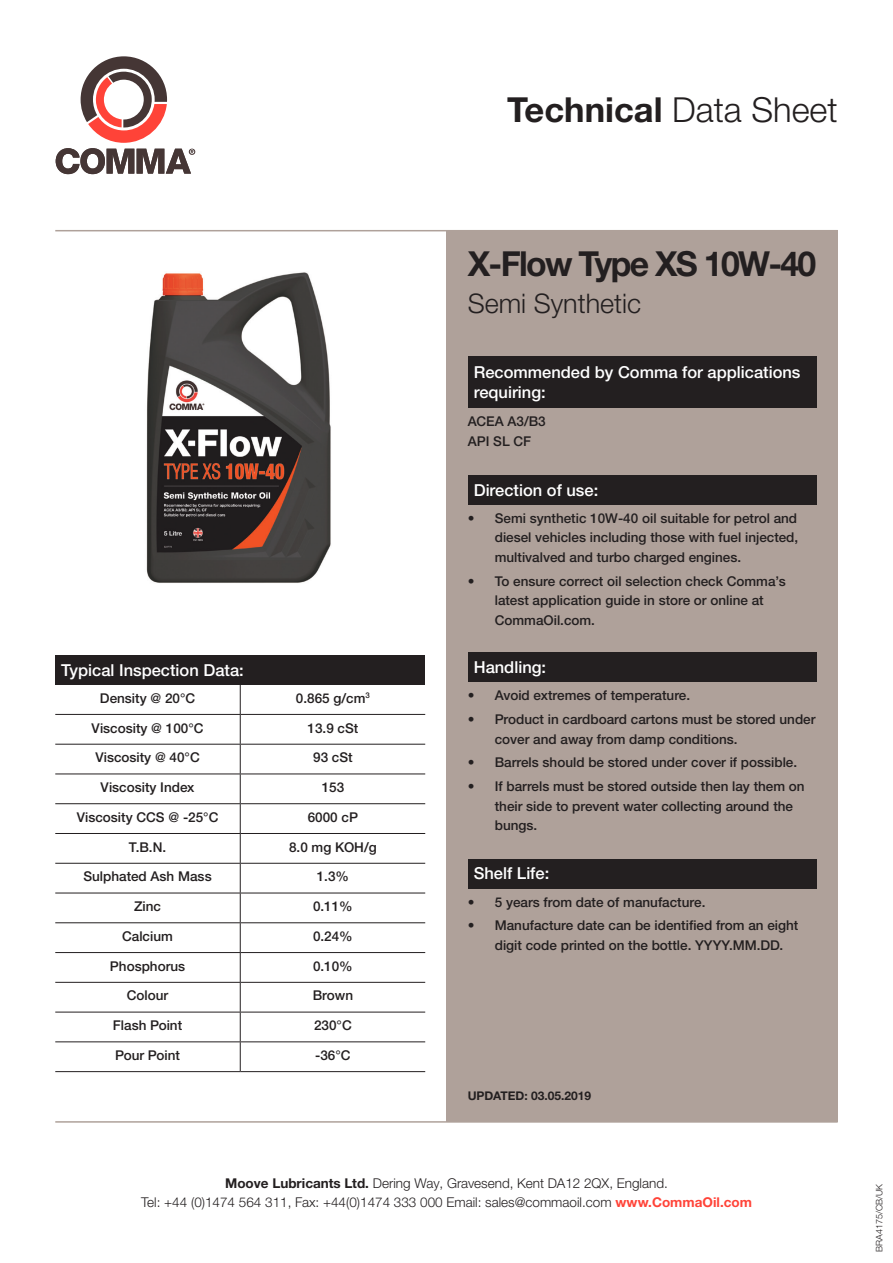
<style>
.page{position:relative;width:893px;height:1263px;background:#fff}
.page>*{position:absolute;margin:0;border:0;box-sizing:border-box;transform-origin:0 0}
.t1{font:700 34.5px "Helvetica Neue LTW1 G";color:#231f20}
.t2{font:700 34.5px "Helvetica Neue LTW1 G";letter-spacing:-.05em;color:#231f20}
.t3{font:300 27px "Helvetica Neue LTW1 G";color:#231f20}
.t4{font:500 16.5px "Helvetica Neue LTW1 G";color:#fff}
.t5{font:500 13.5px/19.5px "Helvetica Neue LTW1 G";color:#231f20}
.t6{font:300 13.5px "Helvetica Neue LTW1 G";color:#231f20}
.t7{font:700 12px "Helvetica Neue LTW1 G";color:#231f20}
.t8{font:300 9px "Helvetica Neue LTW1 G";color:#231f20}
.s1{font-weight:300}
.s2{font-weight:700}
.s3{font-weight:700;color:#ff4338}
</style>
<div class="page">
<img style="left:146px;top:272px;width:185px;height:311px">
<div style="left:188px;top:148px;width:8px;height:7px;border:1px solid #fff;border-radius:50%"></div>
<svg style="left:55px;top:56px;width:140px;height:119px"></svg>
<hr style="left:55px;top:230px;width:783px;height:1px;background:#afa19a">
<hr style="left:55px;top:1121px;width:783px;height:2px;background:#afa19a">
<div style="left:446px;top:230px;width:392px;height:891px;background:#afa19a"></div>
<div style="left:468px;top:357px;width:348px;height:51px;background:#231f20"></div>
<div style="left:468px;top:475px;width:348px;height:30px;background:#231f20"></div>
<div style="left:468px;top:652px;width:348px;height:30px;background:#231f20"></div>
<div style="left:468px;top:859px;width:348px;height:29px;background:#231f20"></div>
<div style="left:55px;top:655px;width:370px;height:30px;background:#231f20"></div>
<hr style="left:55px;top:714px;width:185px;height:1px;background:#231f20">
<hr style="left:240px;top:714px;width:185px;height:1px;background:#231f20">
<hr style="left:55px;top:744px;width:185px;height:1px;background:#231f20">
<hr style="left:240px;top:744px;width:185px;height:1px;background:#231f20">
<hr style="left:55px;top:773px;width:185px;height:1px;background:#231f20">
<hr style="left:240px;top:773px;width:185px;height:1px;background:#231f20">
<hr style="left:55px;top:803px;width:185px;height:1px;background:#231f20">
<hr style="left:240px;top:803px;width:185px;height:1px;background:#231f20">
<hr style="left:55px;top:833px;width:185px;height:1px;background:#231f20">
<hr style="left:240px;top:833px;width:185px;height:1px;background:#231f20">
<hr style="left:55px;top:863px;width:185px;height:1px;background:#231f20">
<hr style="left:240px;top:863px;width:185px;height:1px;background:#231f20">
<hr style="left:55px;top:893px;width:185px;height:1px;background:#231f20">
<hr style="left:240px;top:893px;width:185px;height:1px;background:#231f20">
<hr style="left:55px;top:922px;width:185px;height:1px;background:#231f20">
<hr style="left:240px;top:922px;width:185px;height:1px;background:#231f20">
<hr style="left:55px;top:952px;width:185px;height:1px;background:#231f20">
<hr style="left:240px;top:952px;width:185px;height:1px;background:#231f20">
<hr style="left:55px;top:982px;width:185px;height:1px;background:#231f20">
<hr style="left:240px;top:982px;width:185px;height:1px;background:#231f20">
<hr style="left:55px;top:1012px;width:185px;height:1px;background:#231f20">
<hr style="left:240px;top:1012px;width:185px;height:1px;background:#231f20">
<hr style="left:55px;top:1041px;width:185px;height:1px;background:#231f20">
<hr style="left:240px;top:1041px;width:185px;height:1px;background:#231f20">
<svg style="left:240px;top:685px;width:1px;height:386px"></svg>
<hr style="left:55px;top:1071px;width:185px;height:1px;background:#231f20">
<hr style="left:240px;top:1071px;width:185px;height:1px;background:#231f20">
<p class="t1" style="left:507px;top:89px;width:332px">Technical <span class="s1">Data Sheet</span></p>
<p class="t4" style="left:61px;top:660px;width:184px">Typical Inspection Data:</p>
<p class="t5" style="left:100px;top:688px;width:97px">Density @ 20°C</p>
<p class="t5" style="left:296px;top:688px;width:75px">0.865 g/cm<sup>3</sup></p>
<p class="t5" style="left:92px;top:718px;width:113px">Viscosity @ 100°C</p>
<p class="t5" style="left:308px;top:718px;width:52px">13.9 cSt</p>
<p class="t5" style="left:95px;top:748px;width:106px">Viscosity @ 40°C</p>
<p class="t5" style="left:313px;top:748px;width:41px">93 cSt</p>
<p class="t5" style="left:101px;top:777px;width:95px">Viscosity Index</p>
<p class="t5" style="left:322px;top:777px;width:24px">153</p>
<p class="t5" style="left:77px;top:807px;width:143px">Viscosity CCS @ -25°C</p>
<p class="t5" style="left:308px;top:807px;width:52px">6000 cP</p>
<p class="t5" style="left:129px;top:837px;width:39px">T.B.N.</p>
<p class="t5" style="left:289px;top:837px;width:89px">8.0 mg KOH/g</p>
<p class="t5" style="left:83px;top:867px;width:130px">Sulphated Ash Mass</p>
<p class="t5" style="left:317px;top:867px;width:34px">1.3%</p>
<p class="t5" style="left:134px;top:897px;width:29px">Zinc</p>
<p class="t5" style="left:313px;top:897px;width:41px">0.11%</p>
<p class="t5" style="left:122px;top:926px;width:52px">Calcium</p>
<p class="t5" style="left:313px;top:926px;width:41px">0.24%</p>
<p class="t5" style="left:110px;top:956px;width:77px">Phosphorus</p>
<p class="t5" style="left:313px;top:956px;width:41px">0.10%</p>
<p class="t5" style="left:127px;top:986px;width:43px">Colour</p>
<p class="t5" style="left:313px;top:986px;width:42px">Brown</p>
<p class="t5" style="left:113px;top:1016px;width:71px">Flash Point</p>
<p class="t5" style="left:314px;top:1016px;width:39px">230°C</p>
<p class="t5" style="left:115px;top:1045px;width:66px">Pour Point</p>
<p class="t5" style="left:315px;top:1045px;width:37px">-36°C</p>
<p class="t2" style="left:468px;top:242px;width:350px">X-Flow Type XS 10W-40</p>
<p class="t3" style="left:468px;top:287px;width:175px">Semi Synthetic</p>
<p class="t4" style="left:474px;top:363px;width:328px">Recommended by Comma for applications</p>
<p class="t4" style="left:474px;top:382px;width:73px">requiring:</p>
<p class="t5" style="left:468px;top:411px;width:80px">ACEA A3/B3<br>API SL CF</p>
<p class="t4" style="left:474px;top:480px;width:126px">Direction of use:</p>
<p class="t5" style="left:495px;top:508px;width:305px;text-align:justify;text-indent:-27px">• Semi synthetic 10W-40 oil suitable for petrol and diesel vehicles including those with fuel injected, multivalved and turbo charged engines.</p>
<p class="t5" style="left:495px;top:571px;width:292px;text-indent:-27px">• To ensure correct oil selection check Comma’s latest application guide in store or online at<br>CommaOil.com.</p>
<p class="t4" style="left:474px;top:657px;width:74px">Handling:</p>
<p class="t5" style="left:468px;top:686px;width:224px">• Avoid extremes of temperature.</p>
<p class="t5" style="left:495px;top:709px;width:322px;text-indent:-27px">• Product in cardboard cartons must be stored under cover and away from damp conditions.</p>
<p class="t5" style="left:468px;top:753px;width:331px">• Barrels should be stored under cover if possible.</p>
<p class="t5" style="left:495px;top:776px;width:311px;text-indent:-27px">• If barrels must be stored outside then lay them on their side to prevent water collecting around the bungs.</p>
<p class="t4" style="left:474px;top:864px;width:77px">Shelf Life:</p>
<p class="t5" style="left:468px;top:892px;width:239px">• 5 years from date of manufacture.</p>
<p class="t5" style="left:495px;top:916px;width:305px;text-indent:-27px">• Manufacture date can be identified from an eight digit code printed on the bottle. YYYY.MM.DD.</p>
<p class="t7" style="left:468px;top:1088px;width:125px">UPDATED: 03.05.2019</p>
<p class="t6" style="left:225px;top:1175px;width:444px"><span class="s2">Moove Lubricants Ltd.</span> Dering Way, Gravesend, Kent DA12 2QX, England.</p>
<p class="t6" style="left:141px;top:1194px;width:612px">Tel: +44 (0)1474 564 311, Fax: +44(0)1474 333 000 Email: sales@commaoil.com <span class="s3">www.CommaOil.com</span></p>
<p class="t8" style="left:874px;top:1252px;width:70px;rotate:-90deg">BRA4175/CB/UK</p>
</div>
